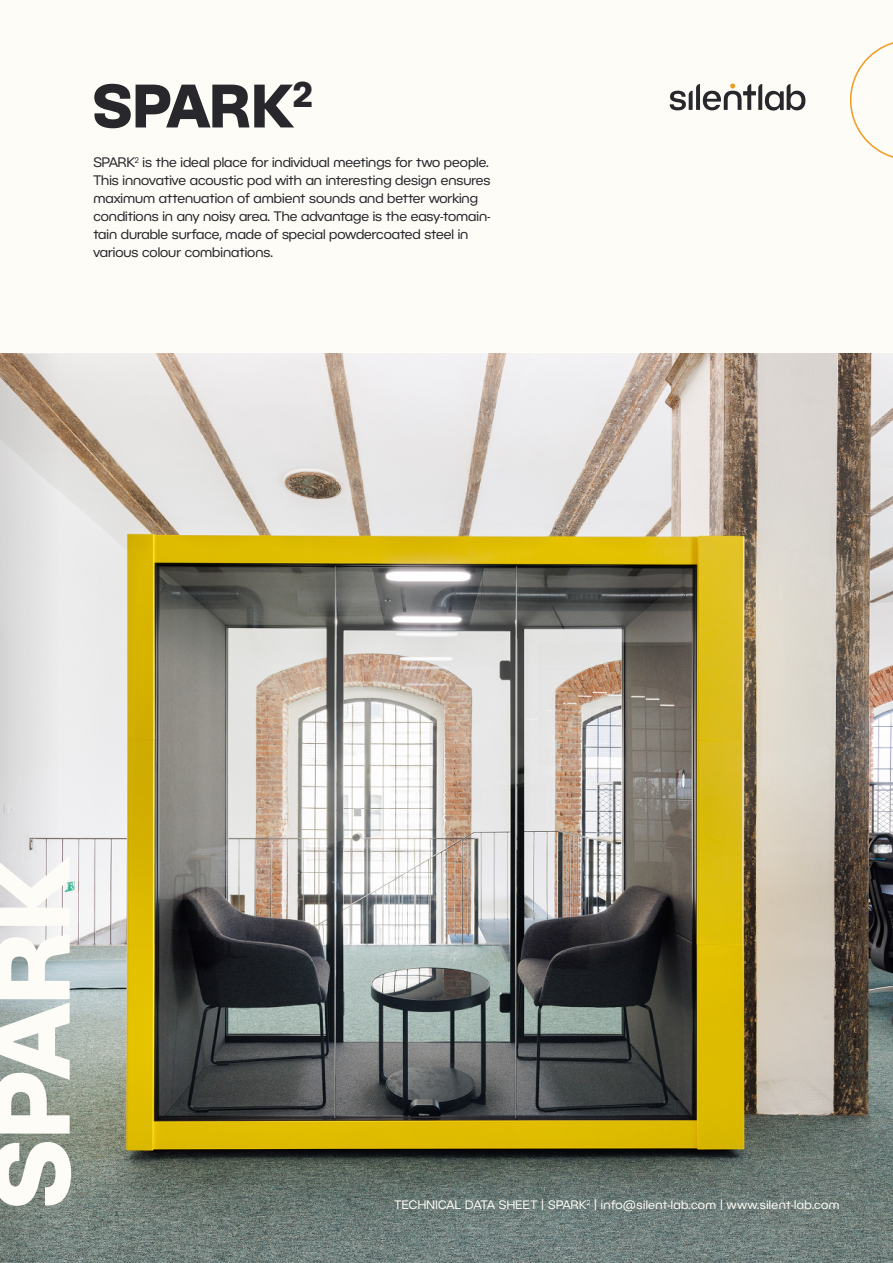
<style>
.page{position:relative;width:893px;height:1263px;background:#fdfcf7}
.page>*{position:absolute;margin:0;border:0;box-sizing:border-box;transform-origin:0 0}
.t1{font:700 105px "BC Novatica CYR";color:#fdfcf7}
.t2{font:700 60px "BC Novatica CYR";color:#27272c}
.t3{font:13.5px/18px "BC Novatica CYR";color:#27272b}
.t4{font:12px "BC Novatica CYR";letter-spacing:.03em;color:#fdfcf7}
</style>
<div class="page">
<svg style="left:670px;top:84px;width:136px;height:27px"></svg>
<svg style="left:850px;top:42px;width:43px;height:116px"></svg>
<img style="left:0;top:354px;width:893px;height:909px">
<svg style="left:0;top:354px;width:86px;height:907px;background:#c3c5c2"></svg>
<h2 class="t2" style="left:92px;top:68px;width:222px">SPARK<sup>2</sup></h2>
<p class="t3" style="left:93px;top:153px;width:399px">SPARK<sup>2</sup> is the ideal place for individual meetings for two people.<br>This innovative acoustic pod with an interesting design ensures maximum attenuation of ambient sounds and better working conditions in any noisy area. The advantage is the easy-tomain&shy;tain durable surface, made of special powdercoated steel in various colour combinations.</p>
<h1 class="t1" style="left:-35px;top:1209px;width:354px;rotate:-90deg">SPARK</h1>
<p class="t4" style="left:394px;top:1197px;width:446px">TECHNICAL DATA SHEET | SPARK<sup>2</sup> | info@silent-lab.com | www.silent-lab.com</p>
</div>
